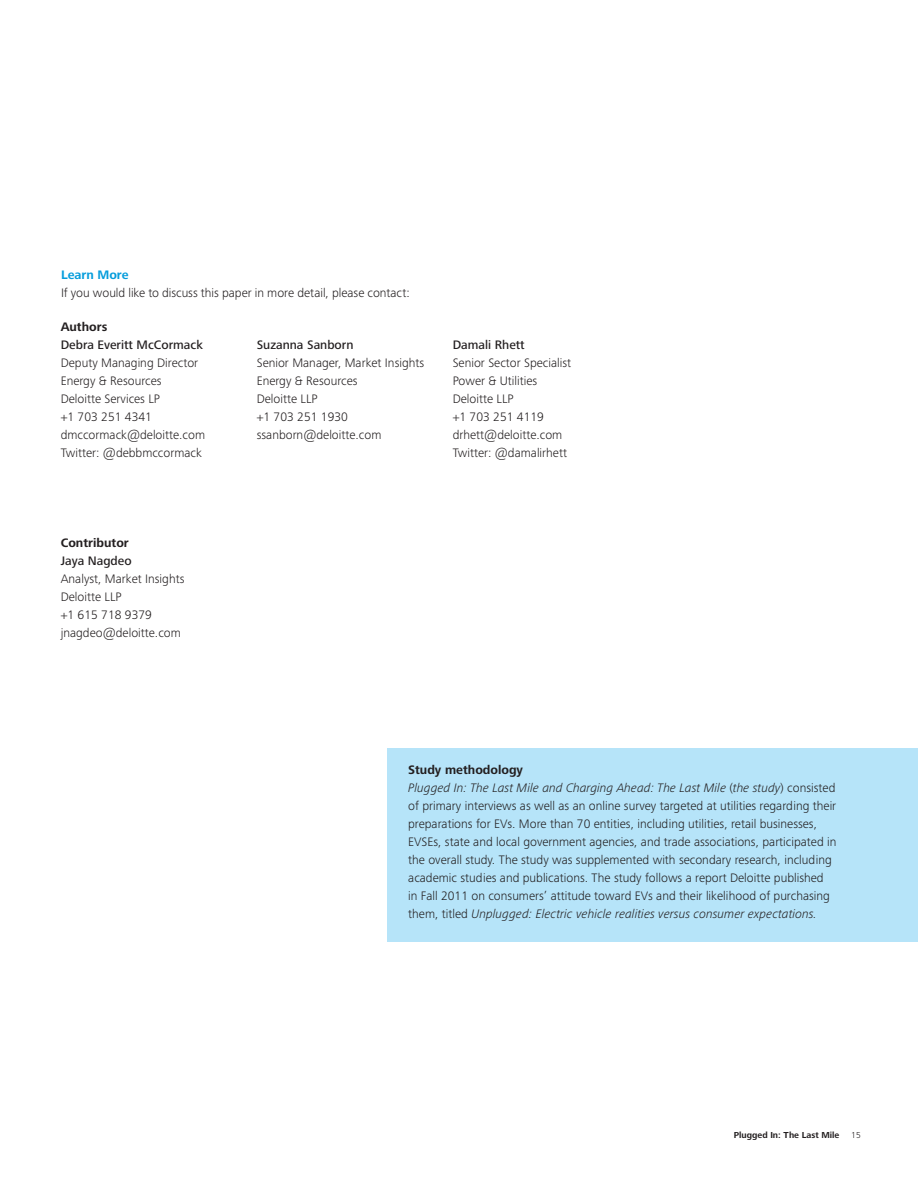
<style>
.page{position:relative;width:918px;height:1188px;background:#fff}
.page>*{position:absolute;margin:0;border:0;box-sizing:border-box;transform-origin:0 0}
._4_talent_copy{font:300 12.75px/18px "Frutiger Next Pro";color:#231f20}
.Page_Head_Reverse__3{font:300 12.75px "Frutiger Next Pro";color:#231f20}
._4_talent_copy-2{font:500 12.75px "Frutiger Next Pro";color:#231f20}
._4_talent_copy-3{font:700 12.75px "Frutiger Next Pro";color:#231f20}
.Page_Head_Reverse__3-2{font:700 12.75px "Frutiger Next Pro";color:#069ddc}
.t1{font:700 9px "Frutiger Next Pro";color:#231f20}
.t2{font:300 9px "Frutiger Next Pro";color:#231f20}
.s1{font-style:italic}
</style>
<div class="page">
<div style="left:387px;top:748px;width:531px;height:194px;background:#b6e4f9"></div>
<p class="Page_Head_Reverse__3-2" style="left:61px;top:268px;width:69px">Learn More</p>
<p class="Page_Head_Reverse__3" style="left:61px;top:286px;width:350px">If you would like to discuss this paper in more detail, please contact:</p>
<p class="_4_talent_copy-3" style="left:61px;top:320px;width:48px">Authors</p>
<p class="_4_talent_copy-2" style="left:61px;top:338px;width:144px">Debra Everitt McCormack</p>
<p class="_4_talent_copy" style="left:61px;top:354px;width:139px">Deputy Managing Director</p>
<p class="_4_talent_copy" style="left:61px;top:372px;width:102px">Energy &amp; Resources</p>
<p class="_4_talent_copy" style="left:61px;top:390px;width:101px">Deloitte Services LP</p>
<p class="_4_talent_copy" style="left:61px;top:408px;width:93px">+1 703 251 4341</p>
<p class="_4_talent_copy" style="left:61px;top:426px;width:146px">dmccormack@deloitte.com</p>
<p class="_4_talent_copy" style="left:61px;top:444px;width:143px">Twitter: @debbmccormack</p>
<p class="_4_talent_copy-2" style="left:257px;top:338px;width:98px">Suzanna Sanborn</p>
<p class="_4_talent_copy" style="left:257px;top:354px;width:169px">Senior Manager, Market Insights</p>
<p class="_4_talent_copy" style="left:257px;top:372px;width:102px">Energy &amp; Resources</p>
<p class="_4_talent_copy" style="left:257px;top:390px;width:62px">Deloitte LLP</p>
<p class="_4_talent_copy" style="left:257px;top:408px;width:93px">+1 703 251 1930</p>
<p class="_4_talent_copy" style="left:257px;top:426px;width:126px">ssanborn@deloitte.com</p>
<p class="_4_talent_copy-2" style="left:453px;top:338px;width:74px">Damali Rhett</p>
<p class="_4_talent_copy" style="left:453px;top:354px;width:120px">Senior Sector Specialist</p>
<p class="_4_talent_copy" style="left:453px;top:372px;width:86px">Power &amp; Utilities</p>
<p class="_4_talent_copy" style="left:453px;top:390px;width:62px">Deloitte LLP</p>
<p class="_4_talent_copy" style="left:453px;top:408px;width:93px">+1 703 251 4119</p>
<p class="_4_talent_copy" style="left:453px;top:426px;width:111px">drhett@deloitte.com</p>
<p class="_4_talent_copy" style="left:453px;top:444px;width:116px">Twitter: @damalirhett</p>
<p class="_4_talent_copy-3" style="left:61px;top:535px;width:70px">Contributor</p>
<p class="_4_talent_copy-2" style="left:61px;top:553px;width:72px">Jaya Nagdeo</p>
<p class="_4_talent_copy" style="left:61px;top:569px;width:125px">Analyst, Market Insights</p>
<p class="_4_talent_copy" style="left:61px;top:587px;width:62px">Deloitte LLP</p>
<p class="_4_talent_copy" style="left:61px;top:605px;width:93px">+1 615 718 9379</p>
<p class="_4_talent_copy" style="left:61px;top:623px;width:122px">jnagdeo@deloitte.com</p>
<p class="_4_talent_copy-3" style="left:408px;top:762px;width:116px">Study methodology</p>
<p class="_4_talent_copy" style="left:408px;top:779px;width:430px"><span class="s1">Plugged In: The Last Mile and Charging Ahead: The Last Mile</span> (<span class="s1">the study</span>) consisted of primary interviews as well as an online survey targeted at utilities regarding their preparations for EVs. More than 70 entities, including utilities, retail businesses, EVSEs, state and local government agencies, and trade associations, participated in the overall study. The study was supplemented with secondary research, including academic studies and publications. The study follows a report Deloitte published<br>in Fall 2011 on consumers’ attitude toward EVs and their likelihood of purchasing them, titled <span class="s1">Unplugged: Electric vehicle realities versus consumer expectations.</span></p>
<p class="t1" style="left:734px;top:1130px;width:107px">Plugged In: The Last Mile</p>
<p class="t2" style="left:851px;top:1130px;width:11px">15</p>
</div>
